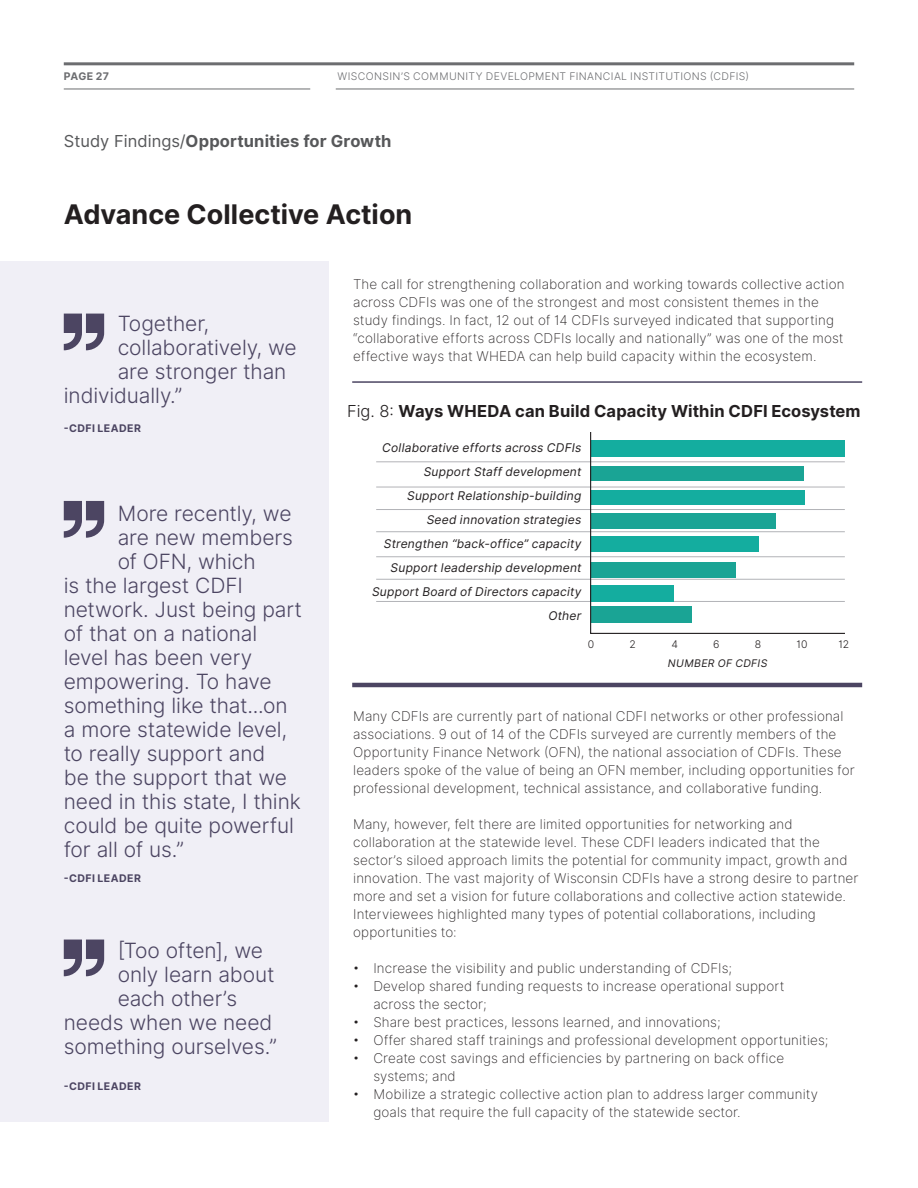
<style>
.page{position:relative;width:918px;height:1188px;background:#fff}
.page>*{position:absolute;margin:0;border:0;box-sizing:border-box;transform-origin:0 0}
.t1{font:700 27px "Inter";color:#231f20}
.t2{font:21px "Inter Light BETA";letter-spacing:-.005em;color:#4c4562}
.t3{font:700 16.5px "Inter";letter-spacing:.005em;color:#231f20}
.t4{font:700 16.5px "Inter";letter-spacing:.005em;color:#57585a}
.t5{font:13.5px/18px "Inter Extra Light BETA";letter-spacing:.01em;color:#231f20}
.t6{font:italic 12px/24px "Inter";letter-spacing:.02em;color:#231f20;text-align:right}
.t7{font:10.5px "Inter Light BETA";letter-spacing:.035em;color:#6c6d70}
.t8{font:700 10.5px "Inter";letter-spacing:.045em;color:#4c4562}
.t9{font:italic 10.5px "Inter";letter-spacing:.04em;color:#231f20}
.t10{font:10.5px "Inter Light BETA";color:#231f20}
.t11{font:700 10.5px "Inter";letter-spacing:.015em;color:#6c6d70}
.s1{font-weight:400}
.s2{font-family:"Inter Light BETA";font-weight:400}
</style>
<div class="page">
<div style="left:0;top:261px;width:328px;height:861px;background:#f0eff6"></div>
<svg style="left:64px;top:314px;width:40px;height:36px"></svg>
<svg style="left:64px;top:501px;width:40px;height:37px"></svg>
<svg style="left:64px;top:940px;width:40px;height:36px"></svg>
<hr style="left:352px;top:381px;width:510px;height:2px;background:#4c4562">
<hr style="left:352px;top:683px;width:510px;height:4px;background:#4c4562">
<hr style="left:376px;top:462px;width:469px;height:1px;background:#b2b3b7">
<hr style="left:376px;top:487px;width:469px;height:1px;background:#b2b3b7">
<hr style="left:376px;top:509px;width:469px;height:1px;background:#b2b3b7">
<hr style="left:376px;top:531px;width:469px;height:1px;background:#b2b3b7">
<hr style="left:376px;top:556px;width:469px;height:1px;background:#b2b3b7">
<hr style="left:376px;top:579px;width:469px;height:1px;background:#b2b3b7">
<hr style="left:376px;top:601px;width:469px;height:1px;background:#b2b3b7">
<svg style="left:590px;top:432px;width:255px;height:202px"></svg>
<hr style="left:64px;top:62px;width:790px;height:3px;background:#6c6d70">
<hr style="left:64px;top:89px;width:246px;height:1px;background:#6c6d70">
<hr style="left:336px;top:89px;width:518px;height:1px;background:#6c6d70">
<p class="t11" style="left:64px;top:68px;width:47px">PAGE 27</p>
<p class="t7" style="left:338px;top:69px;width:413px">WISCONSIN’S COMMUNITY DEVELOPMENT FINANCIAL INSTITUTIONS (CDFIS)</p>
<p class="t4" style="left:64px;top:129px;width:329px"><span class="s1">Study Findings/</span>Opportunities for Growth</p>
<h1 class="t1" style="left:64px;top:195px;width:350px">Advance Collective Action</h1>
<h2 class="t2" style="left:118px;top:309px;width:93px">Together,</h2>
<h2 class="t2" style="left:118px;top:333px;width:181px">collaboratively, we</h2>
<h2 class="t2" style="left:118px;top:357px;width:170px">are stronger than</h2>
<h2 class="t2" style="left:64px;top:381px;width:120px">individually.”</h2>
<p class="t8" style="left:64px;top:421px;width:79px">-CDFI LEADER</p>
<h2 class="t2" style="left:118px;top:498px;width:175px">More recently, we</h2>
<h2 class="t2" style="left:118px;top:522px;width:177px">are new members</h2>
<h2 class="t2" style="left:118px;top:546px;width:139px">of OFN, which</h2>
<h2 class="t2" style="left:64px;top:570px;width:181px">is the largest CDFI</h2>
<h2 class="t2" style="left:64px;top:594px;width:240px">network. Just being part</h2>
<h2 class="t2" style="left:64px;top:618px;width:195px">of that on a national</h2>
<h2 class="t2" style="left:64px;top:642px;width:190px">level has been very</h2>
<h2 class="t2" style="left:64px;top:666px;width:209px">empowering. To have</h2>
<h2 class="t2" style="left:64px;top:690px;width:225px">something like that...on</h2>
<h2 class="t2" style="left:64px;top:714px;width:225px">a more statewide level,</h2>
<h2 class="t2" style="left:64px;top:738px;width:203px">to really support and</h2>
<h2 class="t2" style="left:64px;top:762px;width:225px">be the support that we</h2>
<h2 class="t2" style="left:64px;top:786px;width:239px">need in this state, I think</h2>
<h2 class="t2" style="left:64px;top:810px;width:232px">could be quite powerful</h2>
<h2 class="t2" style="left:64px;top:834px;width:122px">for all of us.”</h2>
<p class="t8" style="left:64px;top:870px;width:79px">-CDFI LEADER</p>
<h2 class="t2" style="left:118px;top:935px;width:147px">[Too often], we</h2>
<h2 class="t2" style="left:118px;top:959px;width:158px">only learn about</h2>
<h2 class="t2" style="left:118px;top:983px;width:121px">each other’s</h2>
<h2 class="t2" style="left:64px;top:1007px;width:210px">needs when we need</h2>
<h2 class="t2" style="left:64px;top:1031px;width:215px">something ourselves.”</h2>
<p class="t8" style="left:64px;top:1079px;width:79px">-CDFI LEADER</p>
<p class="t5" style="left:353px;top:276px;width:493px">The call for strengthening collaboration and working towards collective action across CDFIs was one of the strongest and most consistent themes in the study findings. In fact, 12 out of 14 CDFIs surveyed indicated that supporting “collaborative efforts across CDFIs locally and nationally” was one of the most effective ways that WHEDA can help build capacity within the ecosystem.</p>
<p class="t3" style="left:347px;top:399px;width:515px"><span class="s2">Fig. 8:</span> Ways WHEDA can Build Capacity Within CDFI Ecosystem</p>
<p class="t6" style="left:372px;top:435px;width:211px">Collaborative efforts across CDFIs<br>Support Staff development<br>Support Relationship-building<br>Seed innovation strategies<br>Strengthen “back-office” capacity<br>Support leadership development<br>Support Board of Directors capacity<br>Other</p>
<p class="t10" style="left:588px;top:637px;width:8px">0</p>
<p class="t10" style="left:630px;top:637px;width:8px">2</p>
<p class="t10" style="left:671px;top:637px;width:8px">4</p>
<p class="t10" style="left:713px;top:637px;width:8px">6</p>
<p class="t10" style="left:755px;top:637px;width:8px">8</p>
<p class="t10" style="left:797px;top:637px;width:13px">10</p>
<p class="t10" style="left:838px;top:637px;width:12px">12</p>
<p class="t9" style="left:668px;top:656px;width:101px">NUMBER OF CDFIS</p>
<p class="t5" style="left:353px;top:708px;width:503px">Many CDFIs are currently part of national CDFI networks or other professional associations. 9 out of 14 of the CDFIs surveyed are currently members of the Opportunity Finance Network (OFN), the national association of CDFIs. These leaders spoke of the value of being an OFN member, including opportunities for professional development, technical assistance, and collaborative funding.</p>
<p class="t5" style="left:353px;top:816px;width:507px">Many, however, felt there are limited opportunities for networking and collaboration at the statewide level. These CDFI leaders indicated that the sector’s siloed approach limits the potential for community impact, growth and innovation. The vast majority of Wisconsin CDFIs have a strong desire to partner more and set a vision for future collaborations and collective action statewide.<br>Interviewees highlighted many types of potential collaborations, including opportunities to:</p>
<p class="t5" style="left:353px;top:960px;width:380px">• Increase the visibility and public understanding of CDFIs;</p>
<p class="t5" style="left:373px;top:978px;width:413px;text-indent:-20px">• Develop shared funding requests to increase operational support across the sector;</p>
<p class="t5" style="left:353px;top:1014px;width:369px">• Share best practices, lessons learned, and innovations;</p>
<p class="t5" style="left:353px;top:1032px;width:477px">• Offer shared staff trainings and professional development opportunities;</p>
<p class="t5" style="left:373px;top:1050px;width:412px;text-indent:-20px">• Create cost savings and efficiencies by partnering on back office systems; and</p>
<p class="t5" style="left:373px;top:1086px;width:446px;text-indent:-20px">• Mobilize a strategic collective action plan to address larger community goals that require the full capacity of the statewide sector.</p>
</div>
